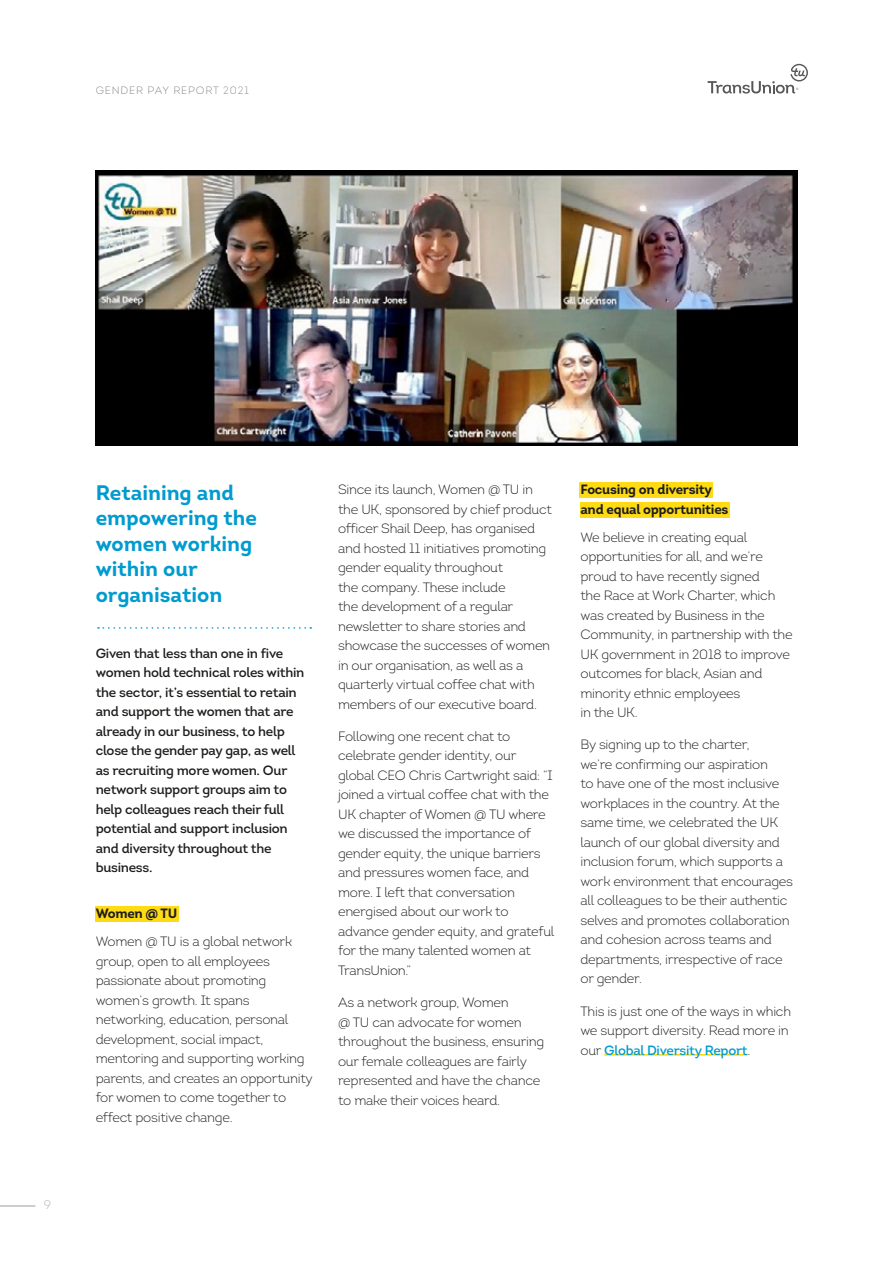
<style>
.page{position:relative;width:893px;height:1263px;background:#fff}
.page>*{position:absolute;margin:0;border:0;box-sizing:border-box;transform-origin:0 0}
.t1{font:700 21px/25.5px "Intro";color:#009bcf}
.t2{font:300 13.5px/19.5px "Intro";letter-spacing:-.02em;color:#1d1d1b}
.t3{font:600 13.5px/19.5px "Intro";letter-spacing:-.02em;color:#1d1d1b}
.t4{font:700 13.5px/19.5px "Intro";letter-spacing:-.02em;color:#1d1d1b}
.t5{font:300 12.45px "Intro";color:#b3b2b2}
.t6{font:300 10.65px "Intro";letter-spacing:.08em;color:#878787}
.s1{font-weight:600;color:#009bcf}
</style>
<div class="page">
<svg style="left:708px;top:64px;width:100px;height:30px"></svg>
<hr style="left:0;top:1206px;width:35px;height:1px;background:#9d9d9c">
<div style="left:95px;top:907px;width:83px;height:15px;background:#ffdb16"></div>
<div style="left:580px;top:482px;width:133px;height:16px;background:#ffdb16"></div>
<div style="left:580px;top:502px;width:149px;height:15px;background:#ffdb16"></div>
<hr style="left:604px;top:1054px;width:143px;height:2px;background:#ffdb16">
<img style="left:96px;top:170px;width:701px;height:275px">
<svg style="left:98px;top:627px;width:213px;height:2px"></svg>
<p class="t6" style="left:96px;top:83px;width:155px">GENDER PAY REPORT 2021</p>
<p class="t5" style="left:44px;top:1197px;width:9px">9</p>
<h1 class="t1" style="left:96px;top:480px;width:163px">Retaining and empowering the women working within our organisation</h1>
<p class="t3" style="left:96px;top:643px;width:210px">Given that less than one in five women hold technical roles within the sector, it’s essential to retain and support the women that are already in our business, to help close the gender pay gap, as well as recruiting more women. Our network support groups aim to help colleagues reach their full potential and support inclusion and diversity throughout the business.</p>
<p class="t4" style="left:96px;top:904px;width:83px">Women @ TU</p>
<p class="t2" style="left:96px;top:932px;width:219px">Women @ TU is a global network group, open to all employees passionate about promoting women’s growth. It spans networking, education, personal development, social impact, mentoring and supporting working parents, and creates an opportunity for women to come together to effect positive change.</p>
<p class="t2" style="left:338px;top:480px;width:215px">Since its launch, Women @ TU in the UK, sponsored by chief product officer Shail Deep, has organised and hosted 11 initiatives promoting gender equality throughout<br>the company. These include<br>the development of a regular newsletter to share stories and showcase the successes of women in our organisation, as well as a quarterly virtual coffee chat with members of our executive board.</p>
<p class="t2" style="left:338px;top:726px;width:218px">Following one recent chat to celebrate gender identity, our global CEO Chris Cartwright said: “I joined a virtual coffee chat with the<br>UK chapter of Women @ TU where we discussed the importance of gender equity, the unique barriers and pressures women face, and more. I left that conversation energised about our work to advance gender equity, and grateful for the many talented women at<br>TransUnion.”</p>
<p class="t2" style="left:338px;top:992px;width:208px">As a network group, Women<br>@ TU can advocate for women throughout the business, ensuring our female colleagues are fairly represented and have the chance to make their voices heard.</p>
<p class="t4" style="left:580px;top:480px;width:149px">Focusing on diversity and equal opportunities</p>
<p class="t2" style="left:580px;top:527px;width:214px">We believe in creating equal opportunities for all, and we’re proud to have recently signed<br>the Race at Work Charter, which was created by Business in the<br>Community, in partnership with the<br>UK government in 2018 to improve outcomes for black, Asian and minority ethnic employees<br>in the UK.</p>
<p class="t2" style="left:580px;top:735px;width:214px">By signing up to the charter,<br>we’re confirming our aspiration<br>to have one of the most inclusive workplaces in the country. At the same time, we celebrated the UK launch of our global diversity and inclusion forum, which supports a work environment that encourages all colleagues to be their authentic selves and promotes collaboration and cohesion across teams and departments, irrespective of race or gender.</p>
<p class="t2" style="left:580px;top:1001px;width:212px">This is just one of the ways in which we support diversity. Read more in our <span class="s1">Global Diversity Report</span>.</p>
</div>
